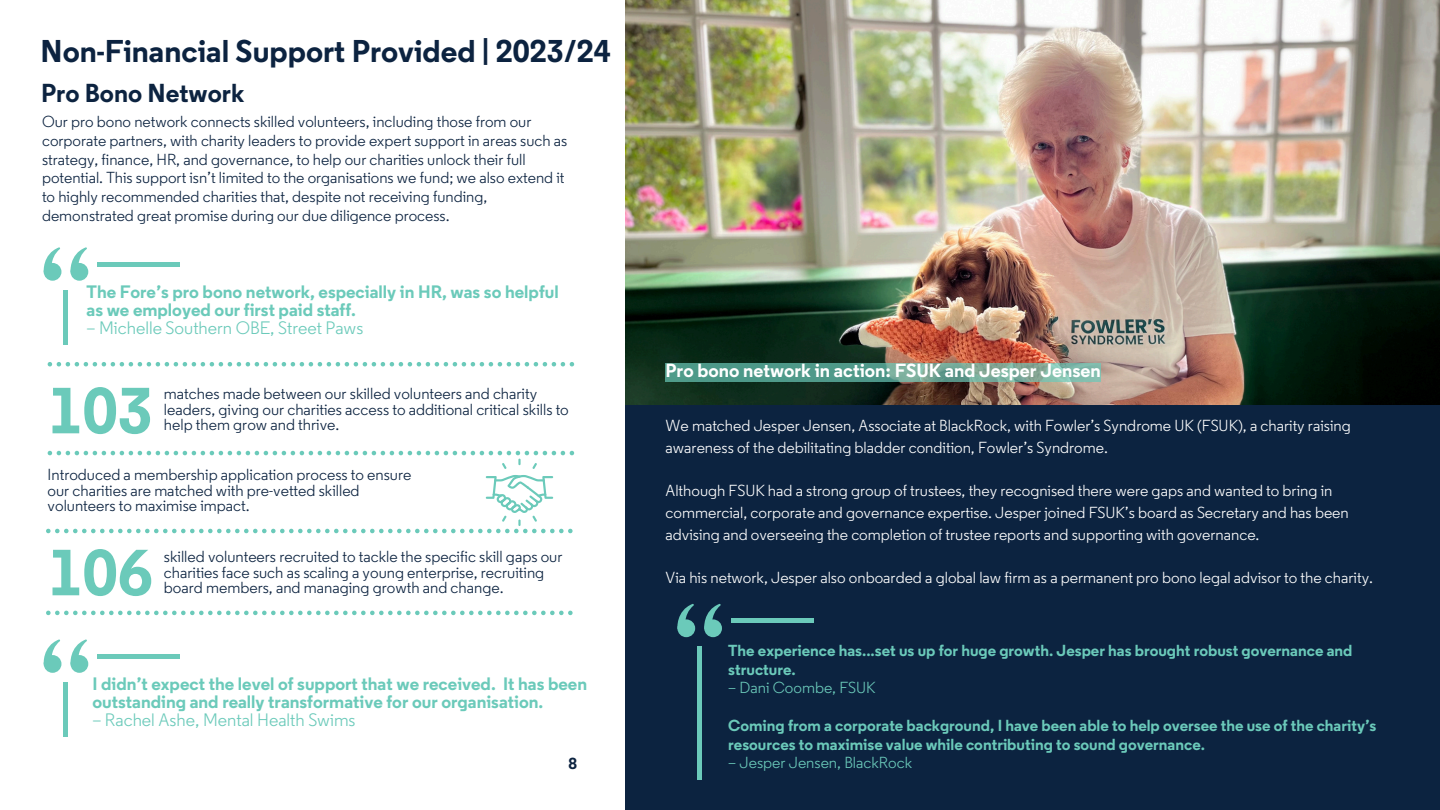
<style>
.page{position:relative;width:1440px;height:810px;background:#fff}
.page>*{position:absolute;margin:0;border:0;box-sizing:border-box;transform-origin:0 0}
.t1{font:700 65px "Regular";color:#6bcaba}
.t2{font:700 31.5px "Regular";color:#0c2340}
.t3{font:700 26px "Regular";color:#0c2340}
.t4{font:700 19px "Regular";color:#fff}
.t5{font:700 18px/18px "Regular";color:#6bcaba}
.t6{font:18px "Regular";color:#6bcaba}
.t7{font:16px/15.8px "Regular";color:#0c2340}
.t8{font:16px/21.8px "Regular";color:#fff}
.t9{font:700 16px/18.8px "Regular";color:#6bcaba}
.t10{font:16px "Regular";color:#6bcaba}
.t11{font:700 16px "Regular";color:#0c2340}
</style>
<div class="page">
<img style="left:625px;top:0;width:815px;height:405px">
<div style="left:625px;top:405px;width:815px;height:405px;background:#0c2340"></div>
<div style="left:704px;top:619px;width:18px;height:18px;background:#6bcaba;border-radius:50%"></div>
<svg style="left:704px;top:604px;width:17px;height:30px"></svg>
<div style="left:677px;top:619px;width:18px;height:18px;background:#6bcaba;border-radius:50%"></div>
<svg style="left:677px;top:604px;width:17px;height:30px"></svg>
<hr style="left:698px;top:647px;width:4px;height:82px;background:#6bcaba">
<hr style="left:731px;top:619px;width:83px;height:4px;background:#6bcaba">
<hr style="left:698px;top:705px;width:4px;height:74px;background:#6bcaba">
<div style="left:666px;top:363px;width:435px;height:19px;background:#6bcaba;opacity:.7"></div>
<svg style="left:48px;top:451px;width:526px;height:18px"></svg>
<svg style="left:46px;top:475px;width:527px;height:58px"></svg>
<div style="left:71px;top:263px;width:17px;height:18px;background:#6bcaba;border-radius:50%"></div>
<svg style="left:70px;top:247px;width:17px;height:31px"></svg>
<div style="left:44px;top:263px;width:17px;height:18px;background:#6bcaba;border-radius:50%"></div>
<svg style="left:43px;top:247px;width:18px;height:31px"></svg>
<hr style="left:64px;top:290px;width:4px;height:55px;background:#6bcaba">
<div style="left:98px;top:262px;width:82px;height:5px;background:#6bcaba"></div>
<svg style="left:48px;top:362px;width:526px;height:4px"></svg>
<div style="left:71px;top:655px;width:17px;height:18px;background:#6bcaba;border-radius:50%"></div>
<svg style="left:70px;top:639px;width:17px;height:31px"></svg>
<div style="left:44px;top:655px;width:17px;height:18px;background:#6bcaba;border-radius:50%"></div>
<svg style="left:43px;top:639px;width:18px;height:31px"></svg>
<hr style="left:64px;top:682px;width:4px;height:55px;background:#6bcaba">
<div style="left:98px;top:654px;width:82px;height:5px;background:#6bcaba"></div>
<svg style="left:46px;top:611px;width:527px;height:4px"></svg>
<p class="t2" style="left:41px;top:39px;width:572px">Non-Financial Support Provided | 2023/24</p>
<p class="t3" style="left:41px;top:83px;width:205px">Pro Bono Network</p>
<p class="t7" style="left:42px;top:114px;width:527px;line-height:18.8px">Our pro bono network connects skilled volunteers, including those from our corporate partners, with charity leaders to provide expert support in areas such as strategy, finance, HR, and governance, to help our charities unlock their full potential. This support isn’t limited to the organisations we fund; we also extend it to highly recommended charities that, despite not receiving funding, demonstrated great promise during our due diligence process.</p>
<h4 class="t5" style="left:87px;top:285px;width:474px">The Fore’s pro bono network, especially in HR, was so helpful as we employed our first paid staff.</h4>
<h4 class="t6" style="left:87px;top:321px;width:278px">– Michelle Southern OBE, Street Paws</h4>
<p class="t1" style="left:48px;top:385px;width:107px">103</p>
<h2 class="t7" style="left:164px;top:387px;width:406px">matches made between our skilled volunteers and charity leaders, giving our charities access to additional critical skills to help them grow and thrive.</h2>
<p class="t7" style="left:48px;top:468px;width:365px">Introduced a membership application process to ensure our charities are matched with pre-vetted skilled volunteers to maximise impact.</p>
<p class="t1" style="left:48px;top:547px;width:107px">106</p>
<p class="t7" style="left:164px;top:550px;width:400px">skilled volunteers recruited to tackle the specific skill gaps our charities face such as scaling a young enterprise, recruiting</p>
<p class="t7" style="left:164px;top:582px;width:341px">board members, and managing growth and change.</p>
<h4 class="t5" style="left:92px;top:676px;width:496px">I didn’t expect the level of support that we received. It has been outstanding and really transformative for our organisation.</h4>
<h4 class="t6" style="left:92px;top:712px;width:265px">– Rachel Ashe, Mental Health Swims</h4>
<p class="t11" style="left:568px;top:757px;width:10px">8</p>
<h1 class="t4" style="left:666px;top:362px;width:437px">Pro bono network in action: FSUK and Jesper Jensen</h1>
<p class="t8" style="left:666px;top:416px;width:687px">We matched Jesper Jensen, Associate at BlackRock, with Fowler’s Syndrome UK (FSUK), a charity raising awareness of the debilitating bladder condition, Fowler’s Syndrome.</p>
<p class="t8" style="left:666px;top:481px;width:685px">Although FSUK had a strong group of trustees, they recognised there were gaps and wanted to bring in commercial, corporate and governance expertise. Jesper joined FSUK’s board as Secretary and has been advising and overseeing the completion of trustee reports and supporting with governance.</p>
<h4 class="t8" style="left:666px;top:568px;width:709px">Via his network, Jesper also onboarded a global law firm as a permanent pro bono legal advisor to the charity.</h4>
<h1 class="t9" style="left:728px;top:643px;width:626px">The experience has...set us up for huge growth. Jesper has brought robust governance and structure.</h1>
<p class="t10" style="left:728px;top:681px;width:149px">– Dani Coombe, FSUK</p>
<p class="t9" style="left:728px;top:718px;width:650px">Coming from a corporate background, I have been able to help oversee the use of the charity’s resources to maximise value while contributing to sound governance.</p>
<p class="t10" style="left:728px;top:756px;width:185px">– Jesper Jensen, BlackRock</p>
</div>
